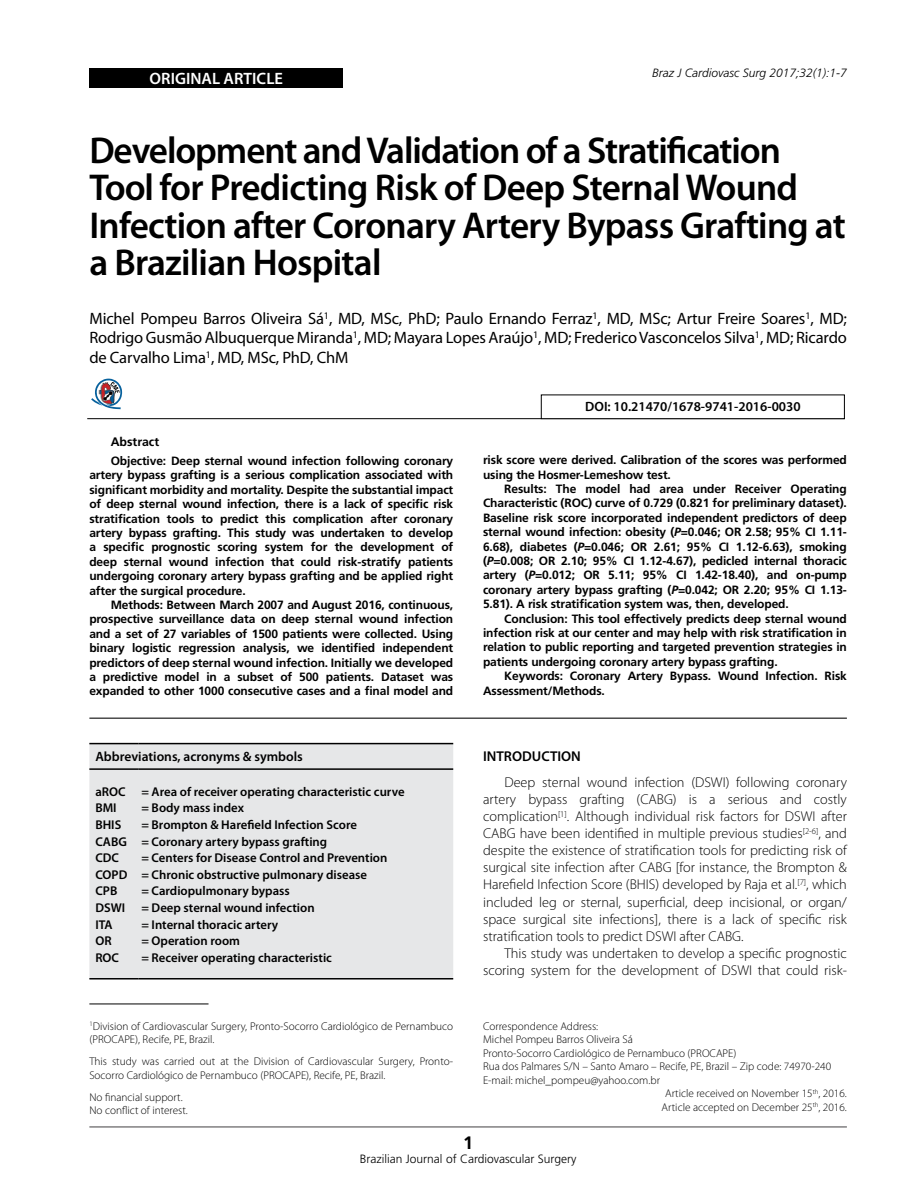
<style>
.page{position:relative;width:915px;height:1191px;background:#fff}
.page>*{position:absolute;margin:0;border:0;box-sizing:border-box;transform-origin:0 0}
.t1{font:600 37.5px/37.5px "Myriad Pro";letter-spacing:-.02em;color:#000}
.t2{font:700 18px "Frutiger";color:#000}
.t3{font:16.5px/19.8px "Myriad Pro";letter-spacing:-.01em;color:#000;text-align:justify}
.t4{font:600 16.5px "Myriad Pro";color:#fff}
.t5{font:300 14.25px/17.1px "Myriad Pro";color:#000;text-align:justify}
.t6{font:600 14.25px "Myriad Pro";color:#000}
.t7{font:600 13.5px "Myriad Pro";color:#000}
.t8{font:600 12.75px/16.6px "Myriad Pro";color:#000}
.t9{font:700 12.3px "Frutiger";color:#000}
.t10{font:700 12px/14.4px "Frutiger";letter-spacing:-.01em;color:#000;text-align:justify}
.t11{font:300 12px "Frutiger";color:#000}
.t12{font:italic 300 12px "Frutiger";color:#000}
.t13{font:300 11.25px/13.5px "Myriad Pro";color:#000}
.s1{font-style:italic}
</style>
<div class="page">
<hr style="left:89px;top:1126px;width:757px;height:1px;background:#414042">
<div style="left:89px;top:68px;width:254px;height:20px;background:#000"></div>
<hr style="left:89px;top:717px;width:757px;height:1px;background:#000">
<hr style="left:87px;top:418px;width:757px;height:1px;background:#000">
<div style="left:540px;top:394px;width:304px;height:25px;border:1px solid #000"></div>
<hr style="left:89px;top:1003px;width:119px;height:1px;background:#000">
<svg style="left:91px;top:378px;width:31px;height:31px"></svg>
<div style="left:89px;top:744px;width:364px;height:234px;background:#e6e7e8"></div>
<hr style="left:89px;top:743px;width:50px;height:1px;background:#000">
<hr style="left:139px;top:743px;width:314px;height:1px;background:#000">
<hr style="left:89px;top:768px;width:50px;height:2px;background:#000">
<hr style="left:139px;top:768px;width:314px;height:2px;background:#000">
<hr style="left:89px;top:978px;width:50px;height:1px;background:#000">
<hr style="left:139px;top:978px;width:314px;height:1px;background:#000">
<h3 class="t4" style="left:150px;top:69px;width:135px">ORIGINAL ARTICLE</h3>
<p class="t12" style="left:651px;top:66px;width:196px">Braz J Cardiovasc Surg 2017;32(1):1-7</p>
<h1 class="t1" style="left:89px;top:132px;width:757px">Development and Validation of a Stratification Tool for Predicting Risk of Deep Sternal Wound Infection after Coronary Artery Bypass Grafting at a Brazilian Hospital</h1>
<p class="t3" style="left:89px;top:308px;width:758px">Michel Pompeu Barros Oliveira Sá<sup>1</sup>, MD, MSc, PhD; Paulo Ernando Ferraz<sup>1</sup>, MD, MSc; Artur Freire Soares<sup>1</sup>, MD; Rodrigo Gusmão Albuquerque Miranda<sup>1</sup>, MD; Mayara Lopes Araújo<sup>1</sup>, MD; Frederico Vasconcelos Silva<sup>1</sup>, MD; Ricardo de Carvalho Lima<sup>1</sup>, MD, MSc, PhD, ChM</p>
<p class="t9" style="left:111px;top:435px;width:50px">Abstract</p>
<p class="t10" style="left:89px;top:453px;width:365px;text-indent:21px">Objective: Deep sternal wound infection following coronary artery bypass grafting is a serious complication associated with significant morbidity and mortality. Despite the substantial impact of deep sternal wound infection, there is a lack of specific risk stratification tools to predict this complication after coronary artery bypass grafting. This study was undertaken to develop a specific prognostic scoring system for the development of deep sternal wound infection that could risk-stratify patients undergoing coronary artery bypass grafting and be applied right after the surgical procedure.</p>
<p class="t10" style="left:89px;top:597px;width:365px;text-indent:21px">Methods: Between March 2007 and August 2016, continuous, prospective surveillance data on deep sternal wound infection and a set of 27 variables of 1500 patients were collected. Using binary logistic regression analysis, we identified independent predictors of deep sternal wound infection. Initially we developed a predictive model in a subset of 500 patients. Dataset was expanded to other 1000 consecutive cases and a final model and</p>
<p class="t7" style="left:95px;top:749px;width:209px">Abbreviations, acronyms &amp; symbols</p>
<p class="t8" style="left:95px;top:783px;width:33px">aROC<br>BMI<br>BHIS<br>CABG<br>CDC<br>COPD<br>CPB<br>DSWI<br>ITA<br>OR<br>ROC</p>
<p class="t8" style="left:141px;top:783px;width:265px">= Area of receiver operating characteristic curve = Body mass index<br>= Brompton &amp; Harefield Infection Score<br>= Coronary artery bypass grafting<br>= Centers for Disease Control and Prevention<br>= Chronic obstructive pulmonary disease<br>= Cardiopulmonary bypass<br>= Deep sternal wound infection<br>= Internal thoracic artery<br>= Operation room<br>= Receiver operating characteristic</p>
<p class="t13" style="left:89px;top:1019px;width:365px"><sup>1</sup>Division of Cardiovascular Surgery, Pronto-Socorro Cardiológico de Pernambuco (PROCAPE), Recife, PE, Brazil.</p>
<p class="t13" style="left:89px;top:1054px;width:365px">This study was carried out at the Division of Cardiovascular Surgery, Pronto-<br>Socorro Cardiológico de Pernambuco (PROCAPE), Recife, PE, Brazil.</p>
<p class="t13" style="left:89px;top:1090px;width:100px">No financial support.<br>No conflict of interest.</p>
<p class="t7" style="left:585px;top:399px;width:217px">DOI: 10.21470/1678-9741-2016-0030</p>
<p class="t10" style="left:483px;top:452px;width:365px">risk score were derived. Calibration of the scores was performed using the Hosmer-Lemeshow test.</p>
<p class="t10" style="left:483px;top:481px;width:365px;text-indent:21px">Results: The model had area under Receiver Operating Characteristic (ROC) curve of 0.729 (0.821 for preliminary dataset).<br>Baseline risk score incorporated independent predictors of deep sternal wound infection: obesity (<span class="s1">P</span>=0.046; OR 2.58; 95% CI 1.11- 6.68), diabetes (<span class="s1">P</span>=0.046; OR 2.61; 95% CI 1.12-6.63), smoking (<span class="s1">P</span>=0.008; OR 2.10; 95% CI 1.12-4.67), pedicled internal thoracic artery (<span class="s1">P</span>=0.012; OR 5.11; 95% CI 1.42-18.40), and on-pump coronary artery bypass grafting (<span class="s1">P</span>=0.042; OR 2.20; 95% CI 1.13- 5.81). A risk stratification system was, then, developed.</p>
<p class="t10" style="left:483px;top:611px;width:365px;text-indent:21px">Conclusion: This tool effectively predicts deep sternal wound infection risk at our center and may help with risk stratification in relation to public reporting and targeted prevention strategies in patients undergoing coronary artery bypass grafting.</p>
<p class="t10" style="left:483px;top:668px;width:365px;text-indent:21px">Keywords: Coronary Artery Bypass. Wound Infection. Risk<br>Assessment/Methods.</p>
<p class="t6" style="left:483px;top:748px;width:99px">INTRODUCTION</p>
<p class="t5" style="left:483px;top:773px;width:365px;text-indent:21px">Deep sternal wound infection (DSWI) following coronary artery bypass grafting (CABG) is a serious and costly complication<sup>[1]</sup>. Although individual risk factors for DSWI after CABG have been identified in multiple previous studies<sup>[2-6]</sup>, and despite the existence of stratification tools for predicting risk of surgical site infection after CABG [for instance, the Brompton &amp; Harefield Infection Score (BHIS) developed by Raja et al.<sup>[7]</sup>, which included leg or sternal, superficial, deep incisional, or organ/ space surgical site infections], there is a lack of specific risk stratification tools to predict DSWI after CABG.</p>
<p class="t5" style="left:483px;top:944px;width:365px;text-align:right">This study was undertaken to develop a specific prognostic scoring system for the development of DSWI that could risk-</p>
<p class="t13" style="left:483px;top:1019px;width:117px">Correspondence Address:</p>
<p class="t13" style="left:483px;top:1032px;width:151px">Michel Pompeu Barros Oliveira Sá</p>
<p class="t13" style="left:483px;top:1046px;width:255px">Pronto-Socorro Cardiológico de Pernambuco (PROCAPE)</p>
<p class="t13" style="left:483px;top:1059px;width:349px">Rua dos Palmares S/N – Santo Amaro – Recife, PE, Brazil – Zip code: 74970-240</p>
<p class="t13" style="left:483px;top:1073px;width:178px">E-mail: michel_pompeu@yahoo.com.br</p>
<p class="t13" style="left:664px;top:1086px;width:183px">Article received on November 15<sup>th</sup>, 2016.</p>
<p class="t13" style="left:661px;top:1100px;width:187px">Article accepted on December 25<sup>th</sup>, 2016.</p>
<h2 class="t2" style="left:463px;top:1132px;width:12px">1</h2>
<p class="t11" style="left:359px;top:1152px;width:218px">Brazilian Journal of Cardiovascular Surgery</p>
</div>
